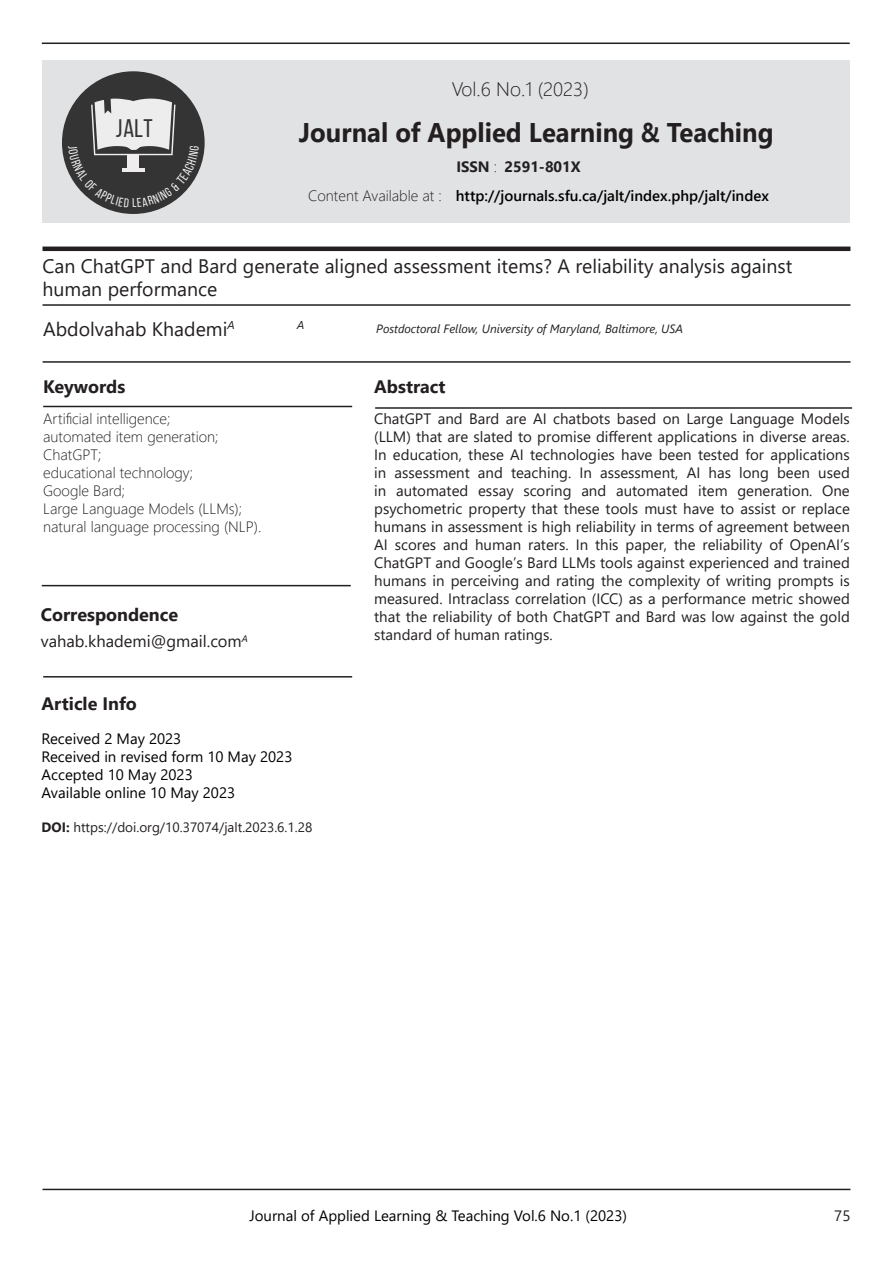
<style>
.page{position:relative;width:893px;height:1263px;background:#fff}
.page>*{position:absolute;margin:0;border:0;box-sizing:border-box;transform-origin:0 0}
.t1{font:700 27px "Segoe UI";color:#231f20;scale:.95 1}
.t2{font:25.5px "Bebas Neue";color:#343434}
.t3{font:19.5px/23.4px "Segoe UI";color:#231f20}
.t4{font:300 19.5px "Segoe UI";color:#231f20}
.t5{font:700 18px "Segoe UI";color:#231f20}
.t6{font:16.5px "Segoe UI";color:#231f20}
.t7{font:15px/18px "Segoe UI";color:#231f20;text-align:justify}
.t8{font:300 15px "Segoe UI";color:#231f20}
.t9{font:15px "Segoe UI";color:#000}
.t10{font:600 15px "Segoe UI";color:#000}
.t11{font:700 15px "Segoe UI";color:#231f20}
.t12{font:13.5px "Segoe UI";color:#231f20}
.t13{font:italic 12px "Segoe UI";color:#231f20}
.t14{font:italic 11.4px "Segoe UI";color:#231f20}
.s1{font-weight:300}
.s2{font-weight:700}
</style>
<div class="page">
<hr style="left:43px;top:1189px;width:807px;height:1px;background:#231f20">
<hr style="left:43px;top:304px;width:807px;height:2px;background:#231f20">
<hr style="left:43px;top:247px;width:807px;height:4px;background:#231f20">
<hr style="left:43px;top:361px;width:807px;height:2px;background:#231f20">
<hr style="left:43px;top:406px;width:309px;height:1px;background:#231f20">
<hr style="left:375px;top:407px;width:477px;height:2px;background:#231f20">
<hr style="left:43px;top:676px;width:309px;height:1px;background:#231f20">
<hr style="left:42px;top:43px;width:808px;height:1px;background:#231f20">
<div style="left:43px;top:61px;width:807px;height:162px;background:#e1e2e4"></div>
<div style="left:62px;top:71px;width:143px;height:143px;background:#343434;border-radius:50%"></div>
<hr style="left:42px;top:585px;width:309px;height:1px;background:#231f20">
<svg style="left:68px;top:97px;width:131px;height:110px"></svg>
<p class="t2" style="left:116px;top:115px;width:38px">JALT</p>
<p class="t4" style="left:452px;top:71px;width:139px">Vol.6 No.1 (2023)</p>
<p class="t1" style="left:299px;top:107px;width:501px">Journal of Applied Learning &amp; Teaching</p>
<p class="t8" style="left:308px;top:182px;width:135px">Content Available at :</p>
<p class="t11" style="left:456px;top:153px;width:42px">ISSN <span class="s1">:</span></p>
<p class="t11" style="left:504px;top:153px;width:78px">2591-801X</p>
<p class="t10" style="left:456px;top:182px;width:315px">http://journals.sfu.ca/jalt/index.php/jalt/index</p>
<p class="t3" style="left:43px;top:253px;width:751px">Can ChatGPT and Bard generate aligned assessment items? A reliability analysis against human performance</p>
<p class="t3" style="left:43px;top:315px;width:193px">Abdolvahab Khademi<sup>A</sup></p>
<p class="t14" style="left:297px;top:315px;width:9px">A</p>
<p class="t13" style="left:376px;top:317px;width:308px">Postdoctoral Fellow, University of Maryland, Baltimore, USA</p>
<p class="t5" style="left:43px;top:369px;width:84px">Keywords</p>
<p class="t5" style="left:374px;top:369px;width:73px">Abstract</p>
<p class="t8" style="left:43px;top:405px;width:129px">Artificial intelligence;</p>
<p class="t8" style="left:43px;top:423px;width:177px">automated item generation;</p>
<p class="t8" style="left:43px;top:441px;width:60px">ChatGPT;</p>
<p class="t8" style="left:43px;top:459px;width:151px">educational technology;</p>
<p class="t8" style="left:43px;top:477px;width:83px">Google Bard;</p>
<p class="t8" style="left:43px;top:495px;width:200px">Large Language Models (LLMs);</p>
<p class="t8" style="left:43px;top:513px;width:220px">natural language processing (NLP).</p>
<p class="t7" style="left:374px;top:409px;width:477px">ChatGPT and Bard are AI chatbots based on Large Language Models (LLM) that are slated to promise different applications in diverse areas.<br>In education, these AI technologies have been tested for applications in assessment and teaching. In assessment, AI has long been used in automated essay scoring and automated item generation. One psychometric property that these tools must have to assist or replace humans in assessment is high reliability in terms of agreement between AI scores and human raters. In this paper, the reliability of OpenAI’s ChatGPT and Google’s Bard LLMs tools against experienced and trained humans in perceiving and rating the complexity of writing prompts is measured. Intraclass correlation (ICC) as a performance metric showed that the reliability of both ChatGPT and Bard was low against the gold standard of human ratings.</p>
<p class="t5" style="left:41px;top:598px;width:139px">Correspondence</p>
<p class="t6" style="left:41px;top:626px;width:209px">vahab.khademi@gmail.com<sup>A</sup></p>
<p class="t5" style="left:42px;top:687px;width:97px">Article Info</p>
<p class="t9" style="left:42px;top:724px;width:141px">Received 2 May 2023</p>
<p class="t9" style="left:42px;top:742px;width:252px">Received in revised form 10 May 2023</p>
<p class="t9" style="left:42px;top:760px;width:153px">Accepted 10 May 2023</p>
<p class="t9" style="left:42px;top:778px;width:195px">Available online 10 May 2023</p>
<p class="t12" style="left:42px;top:814px;width:272px"><span class="s2">DOI:</span> https://doi.org/10.37074/jalt.2023.6.1.28</p>
<p class="t9" style="left:249px;top:1201px;width:379px">Journal of Applied Learning &amp; Teaching Vol.6 No.1 (2023)</p>
<p class="t7" style="left:834px;top:1205px;width:18px">75</p>
</div>
